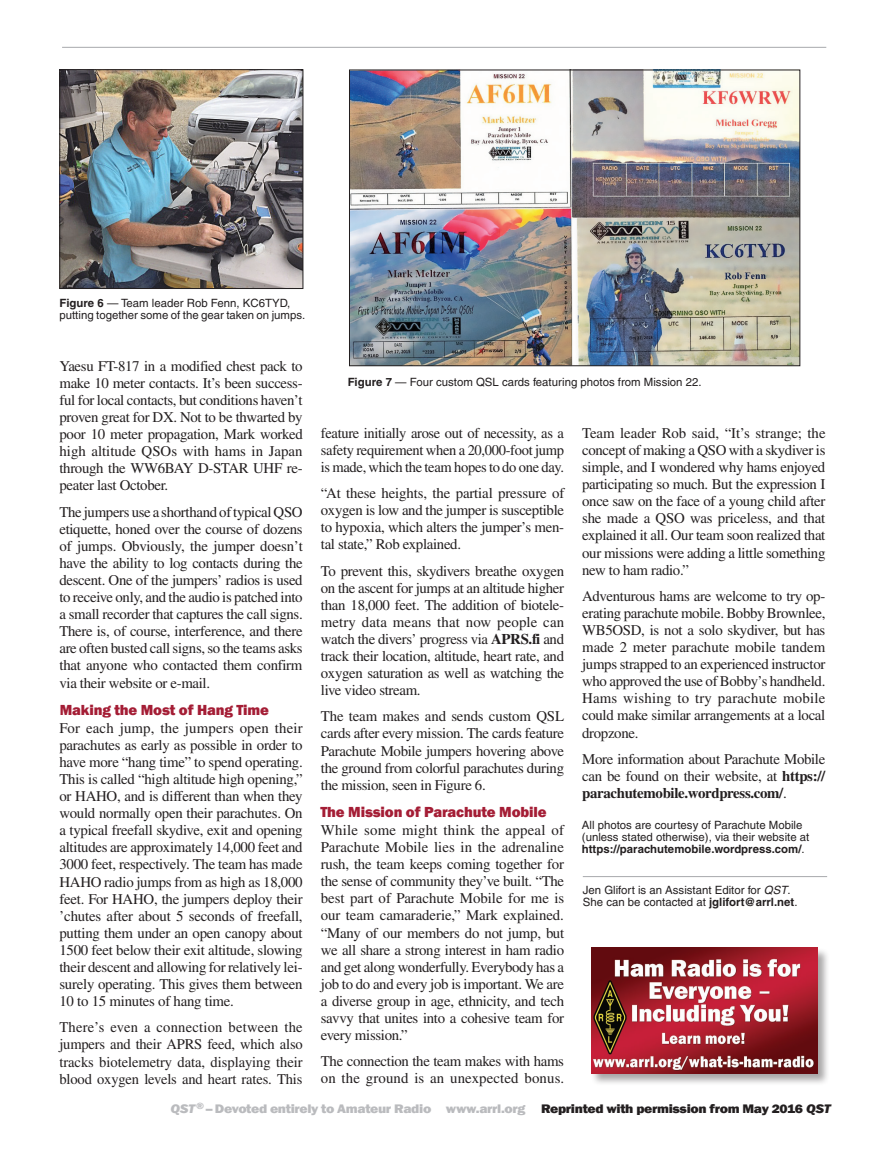
<style>
.page{position:relative;width:885px;height:1161px;background:#fff}
.page>*{position:absolute;margin:0;border:0;box-sizing:border-box;transform-origin:0 0}
.Subhead_1{font:800 15px "Franklin Gothic";letter-spacing:-.01em;color:#a41d35}
.Body_Text{font:14.85px/17.1px "Times";letter-spacing:-.02em;color:#231f20;text-align:justify}
.t1{font:800 12.75px "Franklin Gothic";letter-spacing:-.025em;color:#babbbe;scale:1.1 1}
.Author_s_Bio{font:11.4px/12px "Helvetica";color:#231f20}
.s1{font-weight:700}
.s2{font-style:italic}
.s3{color:#231f20}
.s4{font-style:italic;color:#231f20}
</style>
<div class="page">
<hr style="left:62px;top:47px;width:764px;height:1px;background:#a8a9ad">
<hr style="left:582px;top:876px;width:244px;height:1px;background:#a8a9ad">
<img style="left:61px;top:71px;width:240px;height:216px">
<div style="left:59px;top:69px;width:244px;height:220px;border:1px solid #231f20"></div>
<img style="left:351px;top:72px;width:447px;height:292px">
<div style="left:349px;top:70px;width:451px;height:296px;border:1px solid #231f20"></div>
<div style="left:590px;top:947px;width:239px;height:139px;background:#231f20;opacity:.4"></div>
<img style="left:591px;top:948px;width:226px;height:125px">
<p class="Author_s_Bio" style="left:59px;top:297px;width:232px"><span class="s1">Figure 6</span> — Team leader Rob Fenn, KC6TYD,</p>
<p class="Author_s_Bio" style="left:59px;top:309px;width:247px">putting together some of the gear taken on jumps.</p>
<p class="Body_Text" style="left:59px;top:357px;width:245px">Yaesu FT-817 in a modified chest pack to make 10 meter contacts. It’s been success&shy;ful for local contacts, but conditions haven’t proven great for DX. Not to be thwarted by poor 10 meter propagation, Mark worked high altitude QSOs with hams in Japan through the WW6BAY D-STAR UHF re&shy;peater last October.</p>
<p class="Body_Text" style="left:59px;top:503px;width:245px">The jumpers use a shorthand of typical QSO etiquette, honed over the course of dozens of jumps. Obviously, the jumper doesn’t have the ability to log contacts during the descent. One of the jumpers’ radios is used to receive only, and the audio is patched into a small recorder that captures the call signs.<br>There is, of course, interference, and there are often busted call signs, so the teams asks that anyone who contacted them confirm via their website or e-mail.</p>
<p class="Subhead_1" style="left:60px;top:700px;width:211px">Making the Most of Hang Time</p>
<p class="Body_Text" style="left:59px;top:719px;width:245px">For each jump, the jumpers open their parachutes as early as possible in order to have more “hang time” to spend operating.<br>This is called “high altitude high opening,” or HAHO, and is different than when they would normally open their parachutes. On a typical freefall skydive, exit and opening altitudes are approximately 14,000 feet and 3000 feet, respectively. The team has made HAHO radio jumps from as high as 18,000 feet. For HAHO, the jumpers deploy their ’chutes after about 5 seconds of freefall, putting them under an open canopy about 1500 feet below their exit altitude, slowing their descent and allowing for relatively lei&shy;surely operating. This gives them between 10 to 15 minutes of hang time.</p>
<p class="Body_Text" style="left:59px;top:1019px;width:245px">There’s even a connection between the jumpers and their APRS feed, which also tracks biotelemetry data, displaying their blood oxygen levels and heart rates. This</p>
<p class="Author_s_Bio" style="left:347px;top:376px;width:355px"><span class="s1">Figure 7</span> — Four custom QSL cards featuring photos from Mission 22.</p>
<p class="Body_Text" style="left:321px;top:424px;width:245px">feature initially arose out of necessity, as a safety requirement when a 20,000-foot jump is made, which the team hopes to do one day.</p>
<p class="Body_Text" style="left:321px;top:485px;width:245px">“At these heights, the partial pressure of oxygen is low and the jumper is susceptible to hypoxia, which alters the jumper’s men&shy;tal state,” Rob explained.</p>
<p class="Body_Text" style="left:321px;top:562px;width:245px">To prevent this, skydivers breathe oxygen on the ascent for jumps at an altitude higher than 18,000 feet. The addition of biotele&shy;metry data means that now people can watch the divers’ progress via <span class="s1">APRS.fi</span> and track their location, altitude, heart rate, and oxygen saturation as well as watching the live video stream.</p>
<p class="Body_Text" style="left:321px;top:708px;width:245px">The team makes and sends custom QSL cards after every mission. The cards feature Parachute Mobile jumpers hovering above the ground from colorful parachutes during the mission, seen in Figure 6.</p>
<p class="Subhead_1" style="left:320px;top:802px;width:227px">The Mission of Parachute Mobile</p>
<p class="Body_Text" style="left:321px;top:821px;width:245px">While some might think the appeal of Parachute Mobile lies in the adrenaline rush, the team keeps coming together for the sense of community they’ve built. “The best part of Parachute Mobile for me is our team camaraderie,” Mark explained. “Many of our members do not jump, but we all share a strong interest in ham radio and get along wonderfully. Everybody has a job to do and every job is important. We are a diverse group in age, ethnicity, and tech savvy that unites into a cohesive team for every mission.”</p>
<p class="Body_Text" style="left:321px;top:1053px;width:245px">The connection the team makes with hams on the ground is an unexpected bonus.</p>
<p class="Body_Text" style="left:582px;top:424px;width:245px">Team leader Rob said, “It’s strange; the concept of making a QSO with a skydiver is simple, and I wondered why hams enjoyed participating so much. But the expression I once saw on the face of a young child after she made a QSO was priceless, and that explained it all. Our team soon realized that our missions were adding a little something new to ham radio.”</p>
<p class="Body_Text" style="left:582px;top:587px;width:245px">Adventurous hams are welcome to try op&shy;erating parachute mobile. Bobby Brownlee, WB5OSD, is not a solo skydiver, but has made 2 meter parachute mobile tandem jumps strapped to an experienced instructor who approved the use of Bobby’s handheld.<br>Hams wishing to try parachute mobile could make similar arrangements at a local dropzone.</p>
<p class="Body_Text" style="left:582px;top:750px;width:245px">More information about Parachute Mobile can be found on their website, at <span class="s1">https:// parachutemobile.wordpress.com/</span>.</p>
<p class="Author_s_Bio" style="left:581px;top:819px;width:229px">All photos are courtesy of Parachute Mobile (unless stated otherwise), via their website at <span class="s1">https://parachutemobile.wordpress.com/</span>.</p>
<p class="Author_s_Bio" style="left:582px;top:884px;width:216px">Jen Glifort is an Assistant Editor for <span class="s2">QST</span>.<br>She can be contacted at <span class="s1">jglifort@arrl.net</span>.</p>
<p class="t1" style="left:170px;top:1101px;width:601px"><span class="s2">QST</span><sup>®</sup>– Devoted entirely to Amateur Radio www.arrl.org <span class="s3">Reprinted with permission from May 2016</span> <span class="s4">QST</span></p>
</div>
